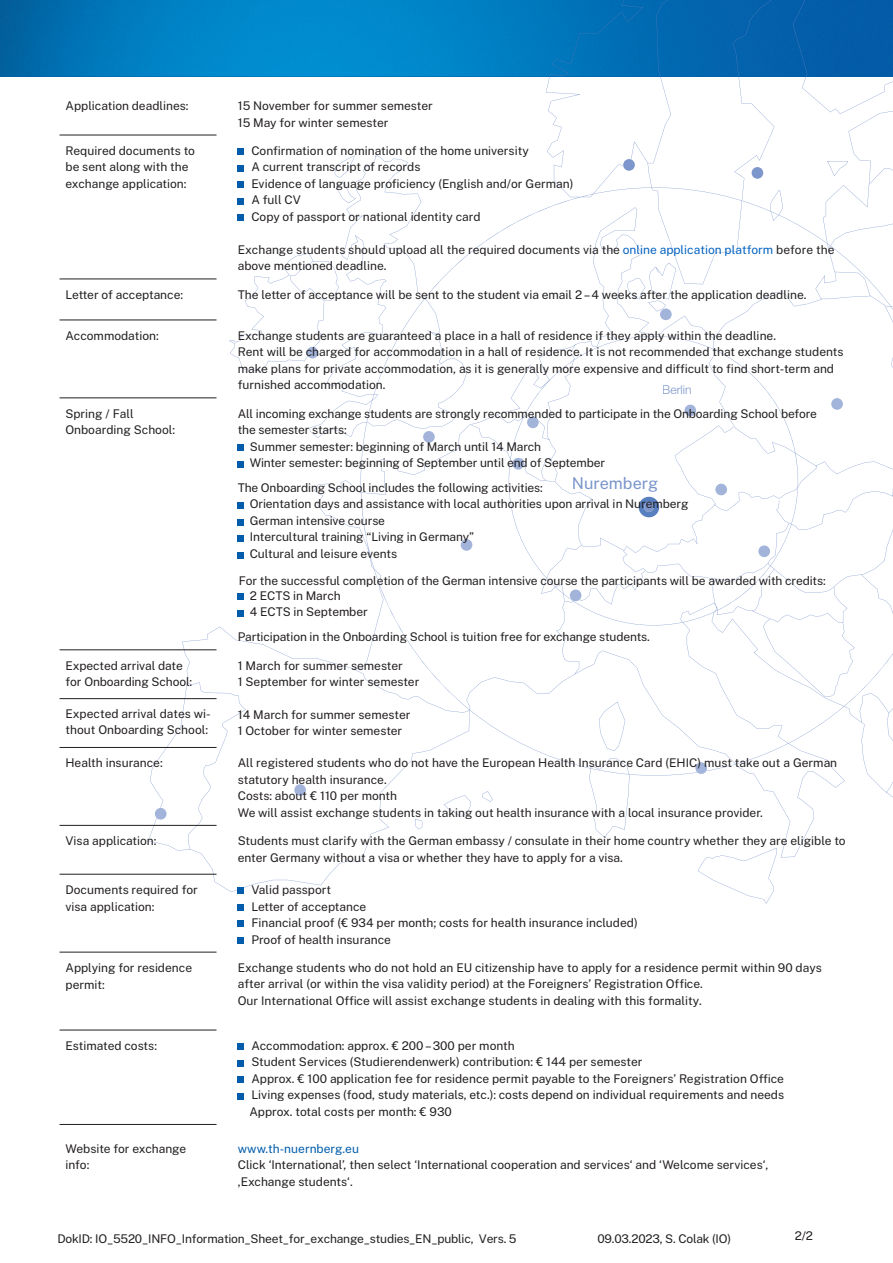
<style>
.page{position:relative;width:893px;height:1263px;background:#fff}
.page>*{position:absolute;margin:0;border:0;box-sizing:border-box;transform-origin:0 0}
.t1{font:16.2px "Public Sans";color:#7a95cb}
.t2{font:300 12.15px "Helvetica Neue LT";color:#7d97cc}
.t3{font:12px/16.5px "Public Sans";color:#231f20}
.t4{font:12px "Public Sans";color:#015dab}
.s1{color:#0563c1}
</style>
<div class="page">
<img style="left:0;top:0;width:893px;height:77px">
<img style="left:549px;top:0;width:258px;height:77px">
<svg style="left:229px;top:155px;width:664px;height:749px"></svg>
<svg style="left:155px;top:808px;width:12px;height:12px"></svg>
<svg style="left:623px;top:159px;width:12px;height:12px"></svg>
<div style="left:752px;top:167px;width:11px;height:12px;background:#7d97cc;border-radius:50%"></div>
<svg style="left:307px;top:347px;width:11px;height:11px"></svg>
<div style="left:423px;top:431px;width:12px;height:12px;background:#a3b4db;border-radius:50%"></div>
<svg style="left:527px;top:416px;width:12px;height:12px"></svg>
<div style="left:660px;top:308px;width:12px;height:12px;background:#a3b4db;border-radius:50%"></div>
<div style="left:831px;top:398px;width:12px;height:12px;background:#a3b4db;border-radius:50%"></div>
<div style="left:715px;top:484px;width:12px;height:11px;background:#a3b4db;border-radius:50%"></div>
<div style="left:684px;top:405px;width:12px;height:11px;background:#a3b4db;border-radius:50%"></div>
<svg style="left:570px;top:589px;width:11px;height:12px"></svg>
<svg style="left:695px;top:762px;width:12px;height:12px"></svg>
<div style="left:294px;top:784px;width:12px;height:12px;background:#a3b4db;border-radius:50%"></div>
<div style="left:461px;top:539px;width:11px;height:12px;background:#a3b4db;border-radius:50%"></div>
<svg style="left:512px;top:458px;width:12px;height:12px"></svg>
<svg style="left:639px;top:497px;width:20px;height:20px"></svg>
<div style="left:758px;top:545px;width:12px;height:12px;background:#a3b4db;border-radius:50%"></div>
<hr style="left:60px;top:320px;width:157px;height:1px;background:#231f20">
<hr style="left:60px;top:398px;width:157px;height:1px;background:#231f20">
<hr style="left:60px;top:649px;width:157px;height:1px;background:#231f20">
<hr style="left:60px;top:698px;width:157px;height:1px;background:#231f20">
<hr style="left:60px;top:747px;width:157px;height:1px;background:#231f20">
<hr style="left:60px;top:825px;width:157px;height:1px;background:#231f20">
<hr style="left:60px;top:874px;width:157px;height:1px;background:#231f20">
<hr style="left:60px;top:952px;width:157px;height:1px;background:#231f20">
<hr style="left:60px;top:135px;width:157px;height:1px;background:#231f20">
<hr style="left:60px;top:279px;width:157px;height:1px;background:#231f20">
<hr style="left:60px;top:1030px;width:157px;height:1px;background:#231f20">
<hr style="left:60px;top:1124px;width:157px;height:1px;background:#231f20">
<svg style="left:238px;top:149px;width:6px;height:6px"></svg>
<svg style="left:238px;top:165px;width:6px;height:6px"></svg>
<svg style="left:238px;top:182px;width:6px;height:6px"></svg>
<svg style="left:238px;top:198px;width:6px;height:6px"></svg>
<svg style="left:238px;top:215px;width:6px;height:6px"></svg>
<div style="left:238px;top:444px;width:6px;height:7px;background:#015dab"></div>
<svg style="left:238px;top:461px;width:6px;height:6px"></svg>
<div style="left:238px;top:502px;width:6px;height:7px;background:#015dab"></div>
<svg style="left:238px;top:519px;width:6px;height:6px"></svg>
<div style="left:238px;top:535px;width:6px;height:7px;background:#015dab"></div>
<svg style="left:238px;top:552px;width:6px;height:6px"></svg>
<div style="left:238px;top:593px;width:6px;height:7px;background:#015dab"></div>
<svg style="left:238px;top:610px;width:6px;height:6px"></svg>
<svg style="left:238px;top:888px;width:6px;height:6px"></svg>
<svg style="left:238px;top:904px;width:6px;height:6px"></svg>
<svg style="left:238px;top:921px;width:6px;height:6px"></svg>
<svg style="left:238px;top:937px;width:6px;height:6px"></svg>
<div style="left:238px;top:1043px;width:6px;height:7px;background:#015dab"></div>
<svg style="left:238px;top:1060px;width:6px;height:6px"></svg>
<div style="left:238px;top:1076px;width:6px;height:7px;background:#015dab"></div>
<svg style="left:238px;top:1093px;width:6px;height:6px"></svg>
<p class="t3" style="left:66px;top:97px;width:125px">Application deadlines:</p>
<p class="t3" style="left:238px;top:97px;width:197px">15 November for summer semester<br>15 May for winter semester</p>
<p class="t3" style="left:66px;top:142px;width:131px">Required documents to be sent along with the exchange application:</p>
<p class="t3" style="left:251px;top:142px;width:324px">Confirmation of nomination of the home university<br>A current transcript of records<br>Evidence of language proficiency (English and/or German)<br>A full CV<br>Copy of passport or national identity card</p>
<p class="t3" style="left:66px;top:286px;width:119px">Letter of acceptance:</p>
<p class="t3" style="left:66px;top:327px;width:95px">Accommodation:</p>
<p class="t3" style="left:238px;top:241px;width:598px">Exchange students should upload all the required documents via the <span class="s1">online application platform</span> before the above mentioned deadline.</p>
<p class="t3" style="left:238px;top:286px;width:570px">The letter of acceptance will be sent to the student via email 2 – 4 weeks after the application deadline.</p>
<p class="t3" style="left:238px;top:327px;width:607px">Exchange students are guaranteed a place in a hall of residence if they apply within the deadline.<br>Rent will be charged for accommodation in a hall of residence. It is not recommended that exchange students make plans for private accommodation, as it is generally more expensive and difficult to find short-term and furnished accommodation.</p>
<p class="t2" style="left:662px;top:382px;width:31px">Berlin</p>
<p class="t3" style="left:65px;top:405px;width:111px;line-height:16px">Spring / Fall<br>Onboarding School:</p>
<p class="t3" style="left:238px;top:405px;width:581px">All incoming exchange students are strongly recommended to participate in the Onboarding School before</p>
<p class="t3" style="left:238px;top:421px;width:110px">the semester starts:</p>
<p class="t3" style="left:250px;top:438px;width:293px">Summer semester: beginning of March until 14 March</p>
<p class="t3" style="left:250px;top:454px;width:357px">Winter semester: beginning of September until end of September</p>
<p class="t3" style="left:250px;top:479px;width:440px;text-indent:-12px">The Onboarding School includes the following activities:<br>Orientation days and assistance with local authorities upon arrival in Nuremberg German intensive course<br>Intercultural training “Living in Germany”<br>Cultural and leisure events</p>
<p class="t3" style="left:250px;top:573px;width:577px;line-height:14.5px;text-indent:-11px">For the successful completion of the German intensive course the participants will be awarded with credits:<br>2 ECTS in March</p>
<p class="t3" style="left:238px;top:598px;width:414px;line-height:25.5px;text-indent:12px">4 ECTS in September<br>Participation in the Onboarding School is tuition free for exchange students.</p>
<h1 class="t1" style="left:572px;top:471px;width:88px">Nuremberg</h1>
<p class="t3" style="left:66px;top:657px;width:128px;line-height:16px">Expected arrival date for Onboarding School:</p>
<p class="t3" style="left:238px;top:656px;width:183px">1 March for summer semester<br>1 September for winter semester</p>
<p class="t3" style="left:65px;top:705px;width:147px;line-height:16px">Expected arrival dates wi&shy;thout Onboarding School:</p>
<p class="t3" style="left:238px;top:705px;width:174px">14 March for summer semester<br>1 October for winter semester</p>
<p class="t3" style="left:66px;top:754px;width:99px">Health insurance:</p>
<p class="t3" style="left:238px;top:754px;width:601px">All registered students who do not have the European Health Insurance Card (EHIC) must take out a German statutory health insurance.<br>Costs: about € 110 per month<br>We will assist exchange students in taking out health insurance with a local insurance provider.</p>
<p class="t3" style="left:66px;top:832px;width:93px">Visa application:</p>
<p class="t3" style="left:238px;top:832px;width:609px">Students must clarify with the German embassy / consulate in their home country whether they are eligible to enter Germany without a visa or whether they have to apply for a visa.</p>
<p class="t3" style="left:66px;top:881px;width:134px">Documents required for visa application:</p>
<p class="t3" style="left:251px;top:881px;width:388px">Valid passport<br>Letter of acceptance<br>Financial proof (€ 934 per month; costs for health insurance included)<br>Proof of health insurance</p>
<p class="t3" style="left:66px;top:959px;width:128px">Applying for residence permit:</p>
<p class="t3" style="left:238px;top:959px;width:586px">Exchange students who do not hold an EU citizenship have to apply for a residence permit within 90 days after arrival (or within the visa validity period) at the Foreigners’ Registration Office.<br>Our International Office will assist exchange students in dealing with this formality.</p>
<p class="t3" style="left:66px;top:1037px;width:93px">Estimated costs:</p>
<p class="t3" style="left:249px;top:1037px;width:536px">Accommodation: approx. € 200 – 300 per month<br>Student Services (Studierendenwerk) contribution: € 144 per semester<br>Approx. € 100 application fee for residence permit payable to the Foreigners’ Registration Office Living expenses (food, study materials, etc.): costs depend on individual requirements and needs Approx. total costs per month: € 930</p>
<p class="t3" style="left:66px;top:1140px;width:122px">Website for exchange info:</p>
<p class="t4" style="left:238px;top:1140px;width:123px">www.th-nuernberg.eu</p>
<p class="t3" style="left:238px;top:1156px;width:532px">Click ‘International’, then select ‘International cooperation and services‘ and ‘Welcome services‘, ‚Exchange students‘.</p>
<p class="t3" style="left:57px;top:1229px;width:461px">DokID: IO_5520_INFO_Information_Sheet_for_exchange_studies_EN_public, Vers. 5</p>
<p class="t3" style="left:597px;top:1229px;width:135px">09.03.2023, S. Colak (IO)</p>
<p class="t3" style="left:795px;top:1226px;width:20px">2/2</p>
</div>
